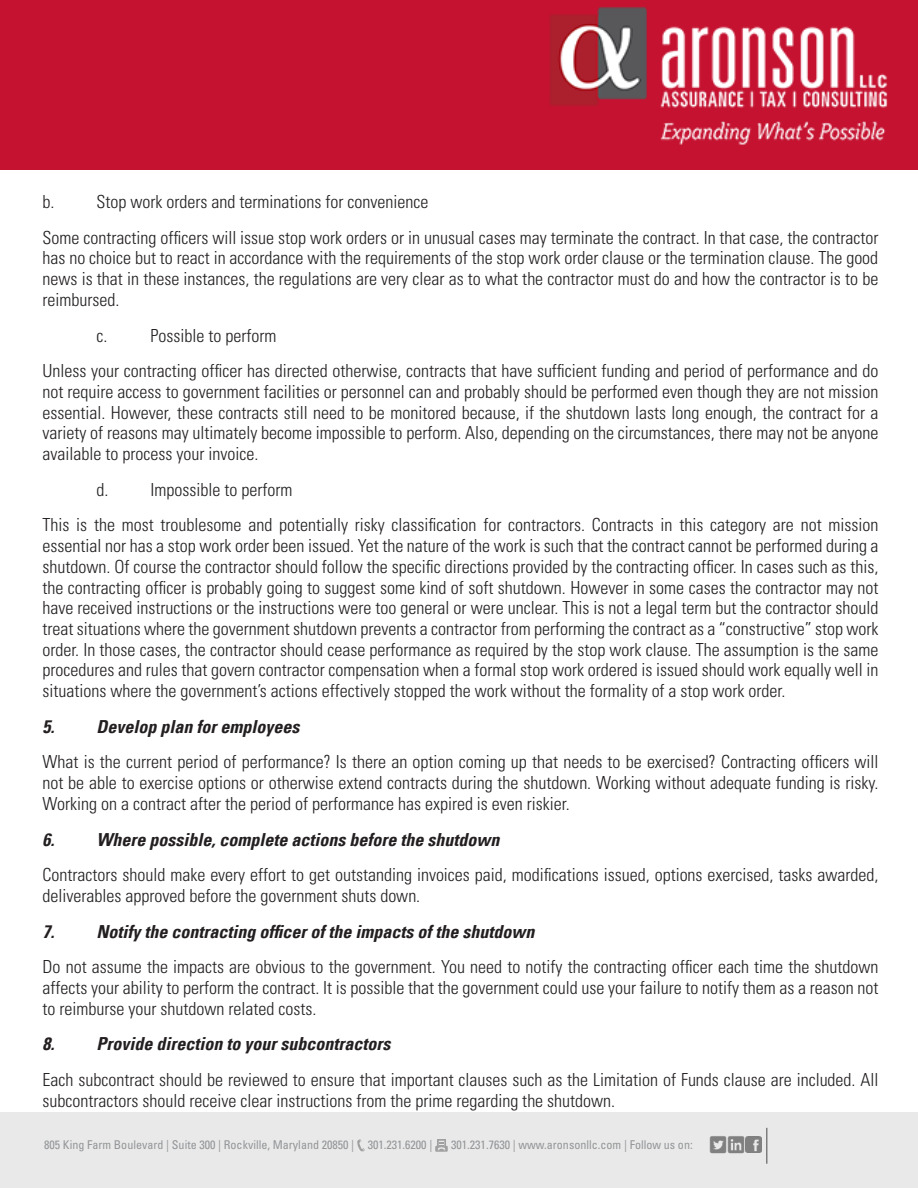
<style>
.page{position:relative;width:918px;height:1188px;background:#fff}
.page>*{position:absolute;margin:0;border:0;box-sizing:border-box;transform-origin:0 0}
.t1{font:300 condensed 18px/20.7px "Univers LT Std";color:#231f20;text-align:justify}
.t2{font:italic 700 condensed 18px "Univers LT";color:#231f20}
.t3{font:condensed 12.15px "Univers LT Std";color:#939598}
</style>
<div class="page">
<div style="left:0;top:1112px;width:918px;height:76px;background:#e9e9e9"></div>
<img style="left:746px;top:1137px;width:15px;height:15px">
<img style="left:728px;top:1136px;width:18px;height:18px">
<img style="left:709px;top:1136px;width:19px;height:18px">
<svg style="left:357px;top:1139px;width:8px;height:12px"></svg>
<div style="left:436px;top:1146px;width:11px;height:5px;border:1px solid #57585a"></div>
<svg style="left:437px;top:1139px;width:9px;height:12px"></svg>
<hr style="left:767px;top:1128px;width:1px;height:36px;background:#231f20">
<img style="left:0;top:0;width:918px;height:169px">
<p class="t1" style="left:43px;top:191px;width:387px">b. Stop work orders and terminations for convenience</p>
<p class="t1" style="left:43px;top:227px;width:837px">Some contracting officers will issue stop work orders or in unusual cases may terminate the contract. In that case, the contractor has no choice but to react in accordance with the requirements of the stop work order clause or the termination clause. The good news is that in these instances, the regulations are very clear as to what the contractor must do and how the contractor is to be reimbursed.</p>
<p class="t1" style="left:97px;top:325px;width:181px">c. Possible to perform</p>
<p class="t1" style="left:43px;top:361px;width:838px">Unless your contracting officer has directed otherwise, contracts that have sufficient funding and period of performance and do not require access to government facilities or personnel can and probably should be performed even though they are not mission essential. However, these contracts still need to be monitored because, if the shutdown lasts long enough, the contract for a variety of reasons may ultimately become impossible to perform. Also, depending on the circumstances, there may not be anyone available to process your invoice.</p>
<p class="t1" style="left:97px;top:479px;width:197px">d. Impossible to perform</p>
<p class="t1" style="left:43px;top:515px;width:838px">This is the most troublesome and potentially risky classification for contractors. Contracts in this category are not mission essential nor has a stop work order been issued. Yet the nature of the work is such that the contract cannot be performed during a shutdown. Of course the contractor should follow the specific directions provided by the contracting officer. In cases such as this, the contracting officer is probably going to suggest some kind of soft shutdown. However in some cases the contractor may not have received instructions or the instructions were too general or were unclear. This is not a legal term but the contractor should treat situations where the government shutdown prevents a contractor from performing the contract as a “constructive” stop work order. In those cases, the contractor should cease performance as required by the stop work clause. The assumption is the same procedures and rules that govern contractor compensation when a formal stop work ordered is issued should work equally well in situations where the government’s actions effectively stopped the work without the formality of a stop work order.</p>
<p class="t2" style="left:43px;top:715px;width:258px">5. Develop plan for employees</p>
<p class="t1" style="left:43px;top:752px;width:838px">What is the current period of performance? Is there an option coming up that needs to be exercised? Contracting officers will not be able to exercise options or otherwise extend contracts during the shutdown. Working without adequate funding is risky.<br>Working on a contract after the period of performance has expired is even riskier.</p>
<p class="t2" style="left:43px;top:828px;width:458px">6. Where possible, complete actions before the shutdown</p>
<p class="t1" style="left:43px;top:865px;width:837px">Contractors should make every effort to get outstanding invoices paid, modifications issued, options exercised, tasks awarded, deliverables approved before the government shuts down.</p>
<p class="t2" style="left:43px;top:920px;width:493px">7. Notify the contracting officer of the impacts of the shutdown</p>
<p class="t1" style="left:43px;top:957px;width:838px">Do not assume the impacts are obvious to the government. You need to notify the contracting officer each time the shutdown affects your ability to perform the contract. It is possible that the government could use your failure to notify them as a reason not to reimburse your shutdown related costs.</p>
<p class="t2" style="left:43px;top:1033px;width:349px">8. Provide direction to your subcontractors</p>
<p class="t1" style="left:43px;top:1069px;width:838px">Each subcontract should be reviewed to ensure that important clauses such as the Limitation of Funds clause are included. All subcontractors should receive clear instructions from the prime regarding the shutdown.</p>
<p class="t3" style="left:44px;top:1137px;width:390px">805 King Farm Boulevard | Suite 300 | Rockville, Maryland 20850 | 301.231.6200 |</p>
<p class="t3" style="left:451px;top:1137px;width:243px">301.231.7630 | www.aronsonllc.com | Follow us on:</p>
</div>
